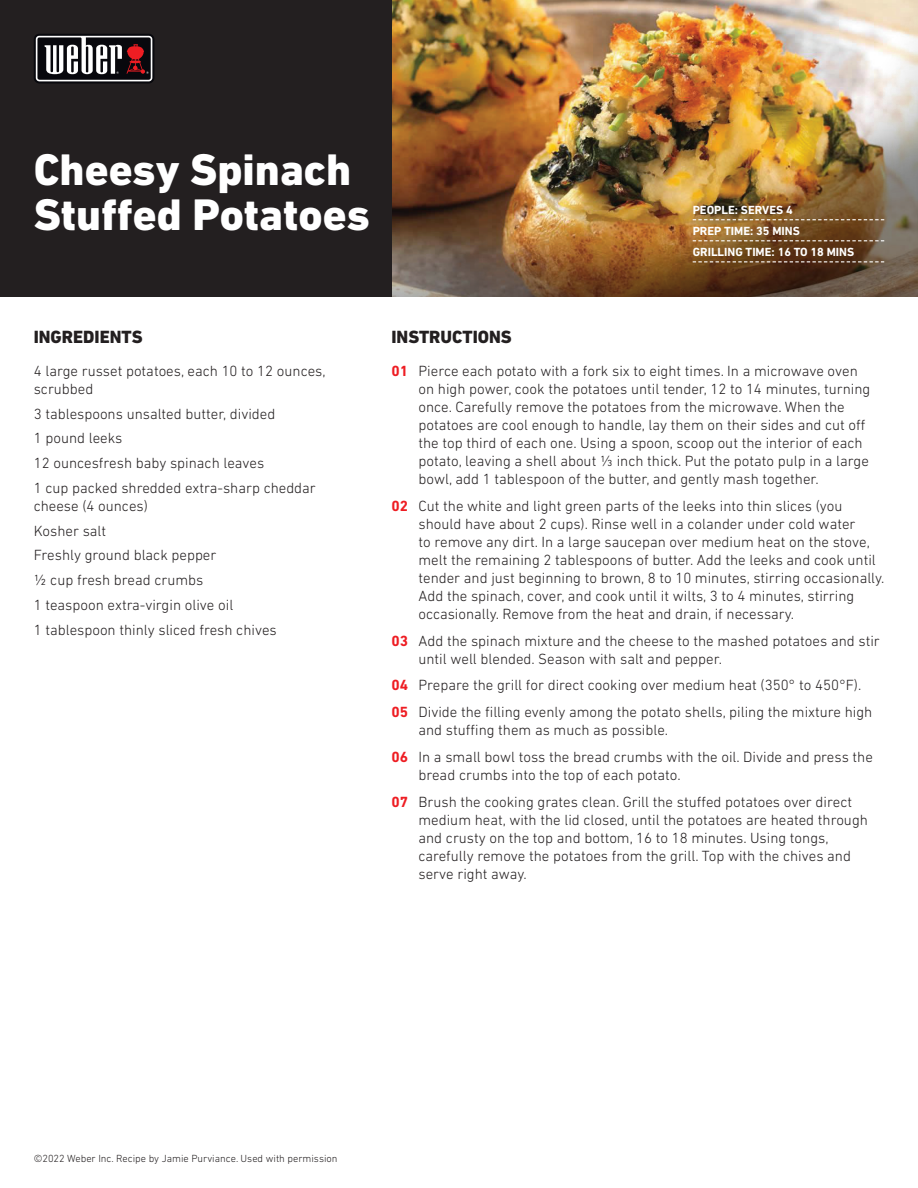
<style>
.page{position:relative;width:918px;height:1188px;background:#fff}
.page>*{position:absolute;margin:0;border:0;box-sizing:border-box;transform-origin:0 0}
.t1{font:800 45px/45px "DIN Next LT Pro";color:#fff}
.t2{font:800 18px "DIN Next LT Pro";color:#231f20}
.t3{font:300 15px/18px "DIN Next LT Pro";color:#231f20}
.t4{font:700 12px/21.1px "DIN Next LT Pro";color:#fff}
.t5{font:300 10.5px "DIN Next LT Pro";color:#231f20}
.s1{font-weight:700;color:#ee1d23}
</style>
<div class="page">
<img style="left:392px;top:0;width:526px;height:297px">
<div style="left:0;top:0;width:392px;height:297px;background:#231f20"></div>
<svg style="left:34px;top:34px;width:120px;height:49px"></svg>
<svg style="left:36px;top:36px;width:116px;height:45px"></svg>
<svg style="left:693px;top:219px;width:191px;height:1px"></svg>
<svg style="left:693px;top:240px;width:191px;height:1px"></svg>
<svg style="left:693px;top:261px;width:191px;height:1px"></svg>
<h1 class="t1" style="left:34px;top:147px;width:338px">Cheesy Spinach<br>Stuffed Potatoes</h1>
<p class="t2" style="left:34px;top:326px;width:110px">INGREDIENTS</p>
<p class="t2" style="left:392px;top:326px;width:122px">INSTRUCTIONS</p>
<p class="t4" style="left:693px;top:199px;width:163px">PEOPLE: SERVES 4<br>PREP TIME: 35 MINS<br>GRILLING TIME: 16 TO 18 MINS</p>
<p class="t3" style="left:34px;top:361px;width:293px">4 large russet potatoes, each 10 to 12 ounces, scrubbed</p>
<p class="t3" style="left:34px;top:401px;width:284px;line-height:24.8px">3 tablespoons unsalted butter, divided<br>1 pound leeks<br>12 ouncesfresh baby spinach leaves<br>1 cup packed shredded extra-sharp cheddar</p>
<p class="t3" style="left:34px;top:493px;width:245px;line-height:24.8px">cheese (4 ounces)<br>Kosher salt<br>Freshly ground black pepper<br>½ cup fresh bread crumbs<br>1 teaspoon extra-virgin olive oil<br>1 tablespoon thinly sliced fresh chives</p>
<p class="t3" style="left:418px;top:361px;width:453px;text-indent:-27px"><span class="s1">01</span> Pierce each potato with a fork six to eight times. In a microwave oven on high power, cook the potatoes until tender, 12 to 14 minutes, turning once. Carefully remove the potatoes from the microwave. When the potatoes are cool enough to handle, lay them on their sides and cut off the top third of each one. Using a spoon, scoop out the interior of each potato, leaving a shell about ⅓ inch thick. Put the potato pulp in a large bowl, add 1 tablespoon of the butter, and gently mash together.</p>
<p class="t3" style="left:418px;top:496px;width:468px;text-indent:-27px"><span class="s1">02</span> Cut the white and light green parts of the leeks into thin slices (you should have about 2 cups). Rinse well in a colander under cold water<br>to remove any dirt. In a large saucepan over medium heat on the stove, melt the remaining 2 tablespoons of butter. Add the leeks and cook until tender and just beginning to brown, 8 to 10 minutes, stirring occasionally.<br>Add the spinach, cover, and cook until it wilts, 3 to 4 minutes, stirring occasionally. Remove from the heat and drain, if necessary.</p>
<p class="t3" style="left:418px;top:631px;width:463px;text-indent:-27px"><span class="s1">03</span> Add the spinach mixture and the cheese to the mashed potatoes and stir until well blended. Season with salt and pepper.</p>
<p class="t3" style="left:392px;top:672px;width:482px;line-height:26.8px"><span class="s1">04</span> Prepare the grill for direct cooking over medium heat (350° to 450°F).<br><span class="s1">05</span> Divide the filling evenly among the potato shells, piling the mixture high</p>
<p class="t3" style="left:392px;top:717px;width:483px;line-height:26.8px;text-indent:27px">and stuffing them as much as possible.<br><span class="s1">06</span> In a small bowl toss the bread crumbs with the oil. Divide and press the</p>
<p class="t3" style="left:392px;top:762px;width:462px;line-height:26.8px;text-indent:27px">bread crumbs into the top of each potato.<br><span class="s1">07</span> Brush the cooking grates clean. Grill the stuffed potatoes over direct</p>
<p class="t3" style="left:418px;top:811px;width:451px">medium heat, with the lid closed, until the potatoes are heated through and crusty on the top and bottom, 16 to 18 minutes. Using tongs, carefully remove the potatoes from the grill. Top with the chives and serve right away.</p>
<p class="t5" style="left:34px;top:1153px;width:305px">©2022 Weber Inc. Recipe by Jamie Purviance. Used with permission</p>
</div>
